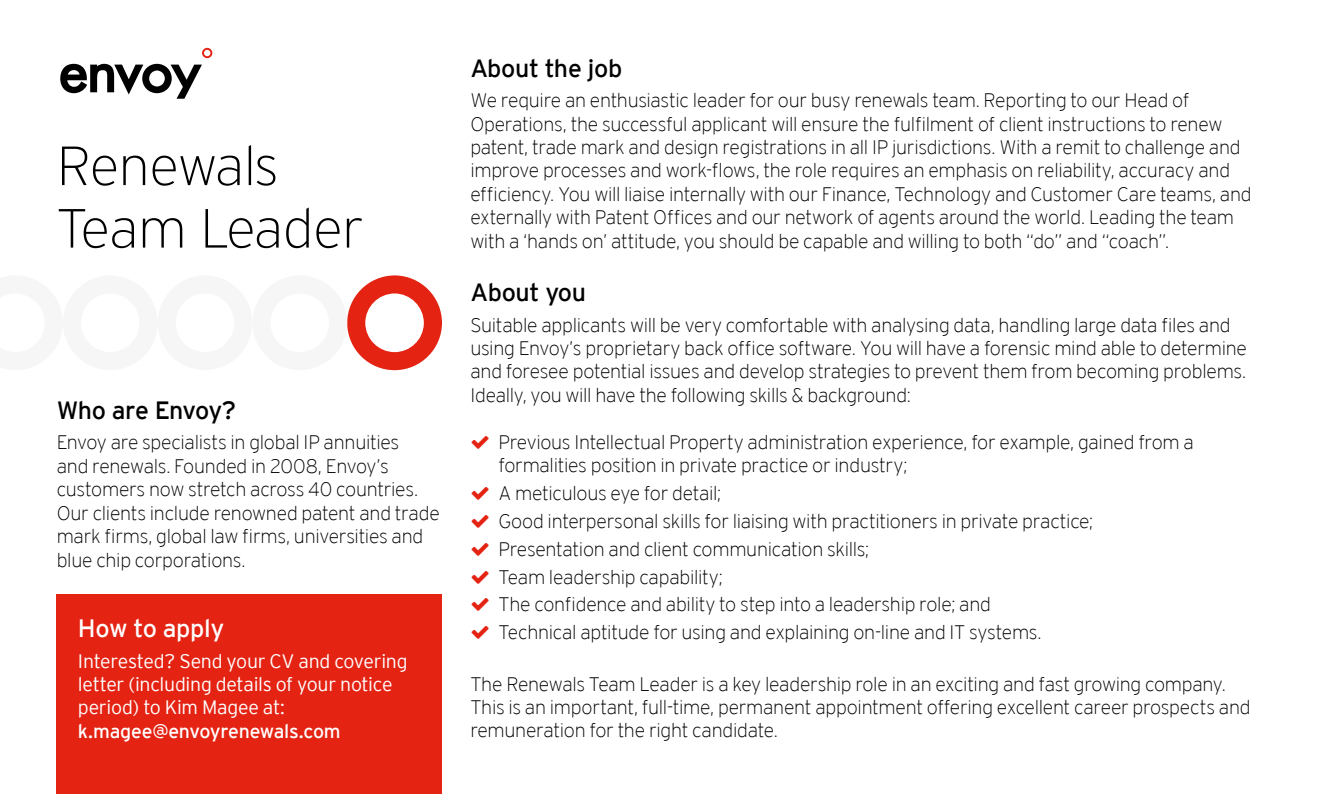
<style>
.page{position:relative;width:1326px;height:794px;background:#fff}
.page>*{position:absolute;margin:0;border:0;box-sizing:border-box;transform-origin:0 0}
.t1{font:200 55px/62.5px "Interstate";letter-spacing:-.015em;color:#000}
.t2{font:25px "Interstate";letter-spacing:-.015em;color:#000}
.t3{font:25px "Interstate";letter-spacing:-.015em;color:#fff}
.t4{font:200 19.5px/23.5px "Interstate";letter-spacing:-.015em;color:#000}
.t5{font:300 19.5px/23.5px "Interstate";letter-spacing:-.015em;color:#fff}
.t6{font:19.5px "Interstate";letter-spacing:-.015em;color:#fff}
</style>
<div class="page">
<svg style="left:347px;top:275px;width:95px;height:95px"></svg>
<div style="left:57px;top:594px;width:385px;height:200px;background:#e42313"></div>
<svg style="left:60px;top:64px;width:142px;height:35px"></svg>
<svg style="left:202px;top:48px;width:10px;height:10px"></svg>
<h1 class="t1" style="left:56px;top:134px;width:309px">Renewals<br>Team Leader</h1>
<p class="t2" style="left:57px;top:396px;width:181px">Who are Envoy?</p>
<p class="t4" style="left:57px;top:431px;width:384px">Envoy are specialists in global IP annuities<br>and renewals. Founded in 2008, Envoy’s customers now stretch across 40 countries.<br>Our clients include renowned patent and trade mark firms, global law firms, universities and blue chip corporations.</p>
<p class="t3" style="left:78px;top:614px;width:148px">How to apply</p>
<p class="t5" style="left:78px;top:649px;width:331px">Interested? Send your CV and covering letter (including details of your notice period) to Kim Magee at:</p>
<p class="t6" style="left:78px;top:720px;width:264px">k.magee@envoyrenewals.com</p>
<p class="t2" style="left:470px;top:54px;width:153px">About the job</p>
<p class="t4" style="left:470px;top:89px;width:782px">We require an enthusiastic leader for our busy renewals team. Reporting to our Head of Operations, the successful applicant will ensure the fulfilment of client instructions to renew patent, trade mark and design registrations in all IP jurisdictions. With a remit to challenge and improve processes and work-flows, the role requires an emphasis on reliability, accuracy and efficiency. You will liaise internally with our Finance, Technology and Customer Care teams, and externally with Patent Offices and our network of agents around the world. Leading the team with a ‘hands on’ attitude, you should be capable and willing to both “do” and “coach”.</p>
<p class="t2" style="left:470px;top:278px;width:117px">About you</p>
<p class="t4" style="left:470px;top:313px;width:778px">Suitable applicants will be very comfortable with analysing data, handling large data files and using Envoy’s proprietary back office software. You will have a forensic mind able to determine and foresee potential issues and develop strategies to prevent them from becoming problems.<br>Ideally, you will have the following skills &amp; background:</p>
<p class="t4" style="left:498px;top:430px;width:696px">Previous Intellectual Property administration experience, for example, gained from a formalities position in private practice or industry;</p>
<p class="t4" style="left:498px;top:479px;width:596px;line-height:27.8px">A meticulous eye for detail;<br>Good interpersonal skills for liaising with practitioners in private practice; Presentation and client communication skills;<br>Team leadership capability;<br>The confidence and ability to step into a leadership role; and<br>Technical aptitude for using and explaining on-line and IT systems.</p>
<p class="t4" style="left:470px;top:672px;width:781px">The Renewals Team Leader is a key leadership role in an exciting and fast growing company.<br>This is an important, full-time, permanent appointment offering excellent career prospects and remuneration for the right candidate.</p>
</div>
